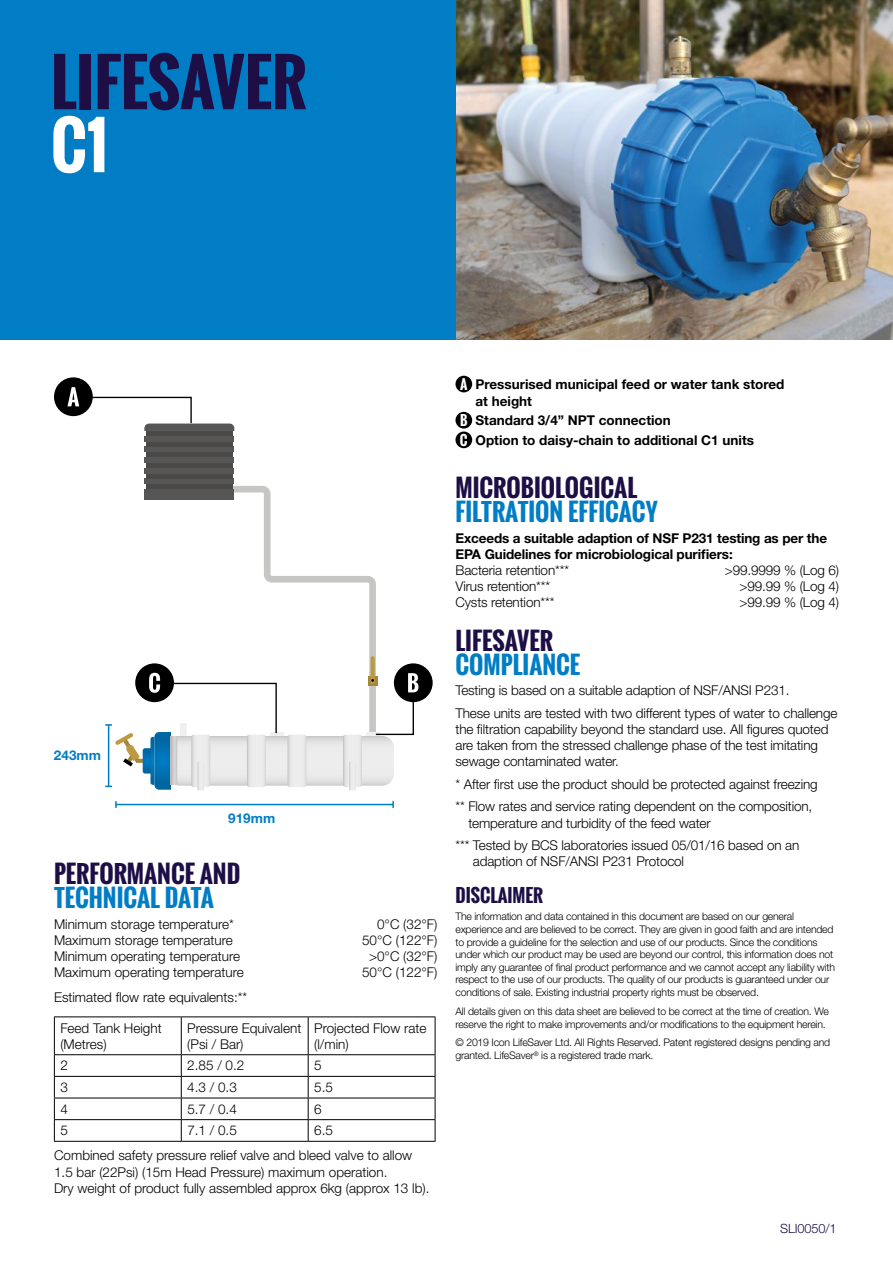
<style>
.page{position:relative;width:893px;height:1263px;background:#fff}
.page>*{position:absolute;margin:0;border:0;box-sizing:border-box;transform-origin:0 0}
.t1{font:700 63px "Oswald";color:#1d0e46}
.t2{font:700 63px "Oswald";color:#fff}
.t3{font:700 24px "Oswald";color:#007dc5}
.t4{font:700 24px "Oswald";color:#1d0e46}
.t5{font:700 18px "Oswald";color:#1d0e46}
.t6{font:300 13.5px/16.2px "Helvetica Neue LT Std";letter-spacing:-.01em;color:#000}
.t7{font:700 13.5px/16.2px "Helvetica Neue LT Std";color:#000}
.t8{font:700 13.5px "Helvetica Neue LT Std";color:#007dc5}
.t9{font:700 13.5px/19.6px "Oswald";color:#fff}
.t10{font:300 12.75px "Helvetica Neue LT Std";letter-spacing:-.01em;color:#1d0e46}
.t11{font:300 10.5px/12.6px "Helvetica Neue LT Std";letter-spacing:-.02em;color:#000}
</style>
<div class="page">
<div style="left:455px;top:376px;width:17px;height:16px;background:#000;border-radius:50%"></div>
<div style="left:455px;top:412px;width:17px;height:17px;background:#000;border-radius:50%"></div>
<div style="left:455px;top:431px;width:17px;height:17px;background:#000;border-radius:50%"></div>
<hr style="left:54px;top:1016px;width:127px;height:1px;background:#000">
<hr style="left:54px;top:1017px;width:1px;height:37px;background:#000">
<hr style="left:181px;top:1016px;width:127px;height:1px;background:#000">
<hr style="left:181px;top:1017px;width:1px;height:37px;background:#000">
<hr style="left:308px;top:1016px;width:127px;height:1px;background:#000">
<hr style="left:308px;top:1017px;width:1px;height:37px;background:#000">
<hr style="left:435px;top:1017px;width:1px;height:37px;background:#000">
<hr style="left:54px;top:1054px;width:127px;height:1px;background:#000">
<hr style="left:181px;top:1054px;width:127px;height:1px;background:#000">
<hr style="left:308px;top:1054px;width:127px;height:1px;background:#000">
<hr style="left:54px;top:1076px;width:127px;height:1px;background:#000">
<hr style="left:181px;top:1076px;width:127px;height:1px;background:#000">
<hr style="left:308px;top:1076px;width:127px;height:1px;background:#000">
<hr style="left:54px;top:1098px;width:127px;height:1px;background:#000">
<hr style="left:181px;top:1098px;width:127px;height:1px;background:#000">
<hr style="left:308px;top:1098px;width:127px;height:1px;background:#000">
<hr style="left:54px;top:1119px;width:127px;height:1px;background:#000">
<svg style="left:54px;top:1055px;width:1px;height:86px"></svg>
<hr style="left:181px;top:1119px;width:127px;height:1px;background:#000">
<svg style="left:181px;top:1055px;width:1px;height:86px"></svg>
<hr style="left:308px;top:1119px;width:127px;height:1px;background:#000">
<svg style="left:308px;top:1055px;width:1px;height:86px"></svg>
<svg style="left:435px;top:1055px;width:1px;height:86px"></svg>
<hr style="left:54px;top:1141px;width:127px;height:1px;background:#000">
<hr style="left:181px;top:1141px;width:127px;height:1px;background:#000">
<hr style="left:308px;top:1141px;width:127px;height:1px;background:#000">
<div style="left:144px;top:468px;width:90px;height:6px;background:#575656"></div>
<div style="left:144px;top:457px;width:90px;height:6px;background:#575656"></div>
<div style="left:144px;top:478px;width:90px;height:6px;background:#575656"></div>
<div style="left:144px;top:436px;width:90px;height:6px;background:#575656"></div>
<div style="left:144px;top:447px;width:90px;height:5px;background:#575656"></div>
<div style="left:146px;top:431px;width:87px;height:5px;background:#4a4948"></div>
<div style="left:146px;top:442px;width:87px;height:5px;background:#4a4948"></div>
<div style="left:146px;top:452px;width:87px;height:5px;background:#4a4948"></div>
<div style="left:146px;top:463px;width:87px;height:5px;background:#4a4948"></div>
<hr style="left:146px;top:474px;width:87px;height:4px;background:#4a4948">
<div style="left:146px;top:484px;width:87px;height:5px;background:#4a4948"></div>
<div style="left:54px;top:377px;width:39px;height:39px;background:#000;border-radius:50%"></div>
<svg style="left:68px;top:387px;width:166px;height:44px"></svg>
<hr style="left:116px;top:804px;width:277px;height:1px;background:#007dc5">
<svg style="left:392px;top:801px;width:2px;height:7px"></svg>
<svg style="left:115px;top:801px;width:2px;height:7px"></svg>
<img style="left:455px;top:0;width:438px;height:339px">
<div style="left:0;top:0;width:455px;height:339px;background:#007dc5"></div>
<div style="left:394px;top:663px;width:39px;height:39px;background:#000;border-radius:50%"></div>
<svg style="left:105px;top:486px;width:313px;height:304px"></svg>
<h1 class="t1" style="left:51px;top:35px;width:257px">LIFESAVER</h1>
<h1 class="t2" style="left:51px;top:98px;width:58px">C1</h1>
<p class="t8" style="left:54px;top:747px;width:48px">243mm</p>
<p class="t8" style="left:228px;top:810px;width:48px">919mm</p>
<h2 class="t4" style="left:54px;top:856px;width:188px">PERFORMANCE AND</h2>
<h2 class="t3" style="left:54px;top:880px;width:161px">TECHNICAL DATA</h2>
<p class="t6" style="left:54px;top:915px;width:181px">Minimum storage temperature*</p>
<p class="t6" style="left:377px;top:915px;width:62px">0°C (32°F)</p>
<p class="t6" style="left:54px;top:932px;width:180px">Maximum storage temperature</p>
<p class="t6" style="left:362px;top:932px;width:77px">50°C (122°F)</p>
<p class="t6" style="left:54px;top:948px;width:188px">Minimum operating temperature</p>
<p class="t6" style="left:369px;top:948px;width:70px">&gt;0°C (32°F)</p>
<p class="t6" style="left:54px;top:964px;width:191px">Maximum operating temperature</p>
<p class="t6" style="left:362px;top:964px;width:77px">50°C (122°F)</p>
<p class="t6" style="left:54px;top:989px;width:195px">Estimated flow rate equivalents:**</p>
<p class="t6" style="left:60px;top:1019px;width:103px">Feed Tank Height (Metres)</p>
<p class="t6" style="left:187px;top:1019px;width:116px">Pressure Equivalent (Psi / Bar)</p>
<p class="t6" style="left:314px;top:1019px;width:114px">Projected Flow rate (l/min)</p>
<p class="t6" style="left:60px;top:1057px;width:9px">2</p>
<p class="t6" style="left:187px;top:1057px;width:59px">2.85 / 0.2</p>
<p class="t6" style="left:314px;top:1057px;width:9px">5</p>
<p class="t6" style="left:60px;top:1079px;width:9px">3</p>
<p class="t6" style="left:187px;top:1079px;width:51px">4.3 / 0.3</p>
<p class="t6" style="left:314px;top:1079px;width:20px">5.5</p>
<p class="t6" style="left:60px;top:1100px;width:9px">4</p>
<p class="t6" style="left:187px;top:1100px;width:51px">5.7 / 0.4</p>
<p class="t6" style="left:314px;top:1100px;width:9px">6</p>
<p class="t6" style="left:60px;top:1122px;width:9px">5</p>
<p class="t6" style="left:187px;top:1122px;width:51px">7.1 / 0.5</p>
<p class="t6" style="left:54px;top:1118px;width:360px;line-height:25px;text-indent:260px">6.5<br>Combined safety pressure relief valve and bleed valve to allow</p>
<p class="t6" style="left:54px;top:1163px;width:377px">1.5 bar (22Psi) (15m Head Pressure) maximum operation.<br>Dry weight of product fully assembled approx 6kg (approx 13 lb).</p>
<p class="t9" style="left:460px;top:374px;width:9px">A</p>
<p class="t9" style="left:460px;top:411px;width:9px">B<br>C</p>
<p class="t7" style="left:475px;top:376px;width:310px">Pressurised municipal feed or water tank stored at height</p>
<p class="t7" style="left:475px;top:410px;width:280px;line-height:19.5px">Standard 3/4” NPT connection<br>Option to daisy-chain to additional C1 units</p>
<h2 class="t4" style="left:455px;top:470px;width:183px">MICROBIOLOGICAL</h2>
<h2 class="t3" style="left:455px;top:494px;width:204px">FILTRATION EFFICACY</h2>
<p class="t7" style="left:455px;top:529px;width:373px">Exceeds a suitable adaption of NSF P231 testing as per the<br>EPA Guidelines for microbiological purifiers:</p>
<p class="t6" style="left:455px;top:562px;width:115px">Bacteria retention***</p>
<p class="t6" style="left:725px;top:562px;width:116px">&gt;99.9999 % (Log 6)</p>
<p class="t6" style="left:455px;top:578px;width:96px">Virus retention***</p>
<p class="t6" style="left:740px;top:578px;width:101px">&gt;99.99 % (Log 4)</p>
<p class="t6" style="left:455px;top:594px;width:100px">Cysts retention***</p>
<p class="t6" style="left:740px;top:594px;width:101px">&gt;99.99 % (Log 4)</p>
<h2 class="t4" style="left:455px;top:622px;width:99px">LIFESAVER</h2>
<h2 class="t3" style="left:455px;top:646px;width:126px">COMPLIANCE</h2>
<p class="t6" style="left:455px;top:679px;width:383px;line-height:22.5px">Testing is based on a suitable adaption of NSF/ANSI P231.<br>These units are tested with two different types of water to challenge</p>
<p class="t6" style="left:455px;top:720px;width:374px">the filtration capability beyond the standard use. All figures quoted are taken from the stressed challenge phase of the test imitating sewage contaminated water.</p>
<p class="t6" style="left:455px;top:772px;width:364px;line-height:22.5px">* After first use the product should be protected against freezing ** Flow rates and service rating dependent on the composition,</p>
<p class="t6" style="left:455px;top:811px;width:345px;line-height:22.5px;text-indent:13px">temperature and turbidity of the feed water<br>*** Tested by BCS laboratories issued 05/01/16 based on an</p>
<p class="t6" style="left:473px;top:853px;width:213px">adaption of NSF/ANSI P231 Protocol</p>
<h3 class="t5" style="left:455px;top:882px;width:89px">DISCLAIMER</h3>
<p class="t11" style="left:455px;top:910px;width:381px">The information and data contained in this document are based on our general experience and are believed to be correct. They are given in good faith and are intended to provide a guideline for the selection and use of our products. Since the conditions under which our product may be used are beyond our control, this information does not imply any guarantee of final product performance and we cannot accept any liability with respect to the use of our products. The quality of our products is guaranteed under our conditions of sale. Existing industrial property rights must be observed.</p>
<p class="t11" style="left:455px;top:1005px;width:375px">All details given on this data sheet are believed to be correct at the time of creation. We reserve the right to make improvements and/or modifications to the equipment herein.</p>
<p class="t11" style="left:455px;top:1036px;width:376px">© 2019 Icon LifeSaver Ltd. All Rights Reserved. Patent registered designs pending and granted. LifeSaver<sup>®</sup> is a registered trade mark.</p>
<p class="t10" style="left:780px;top:1221px;width:58px">SLI0050/1</p>
</div>
